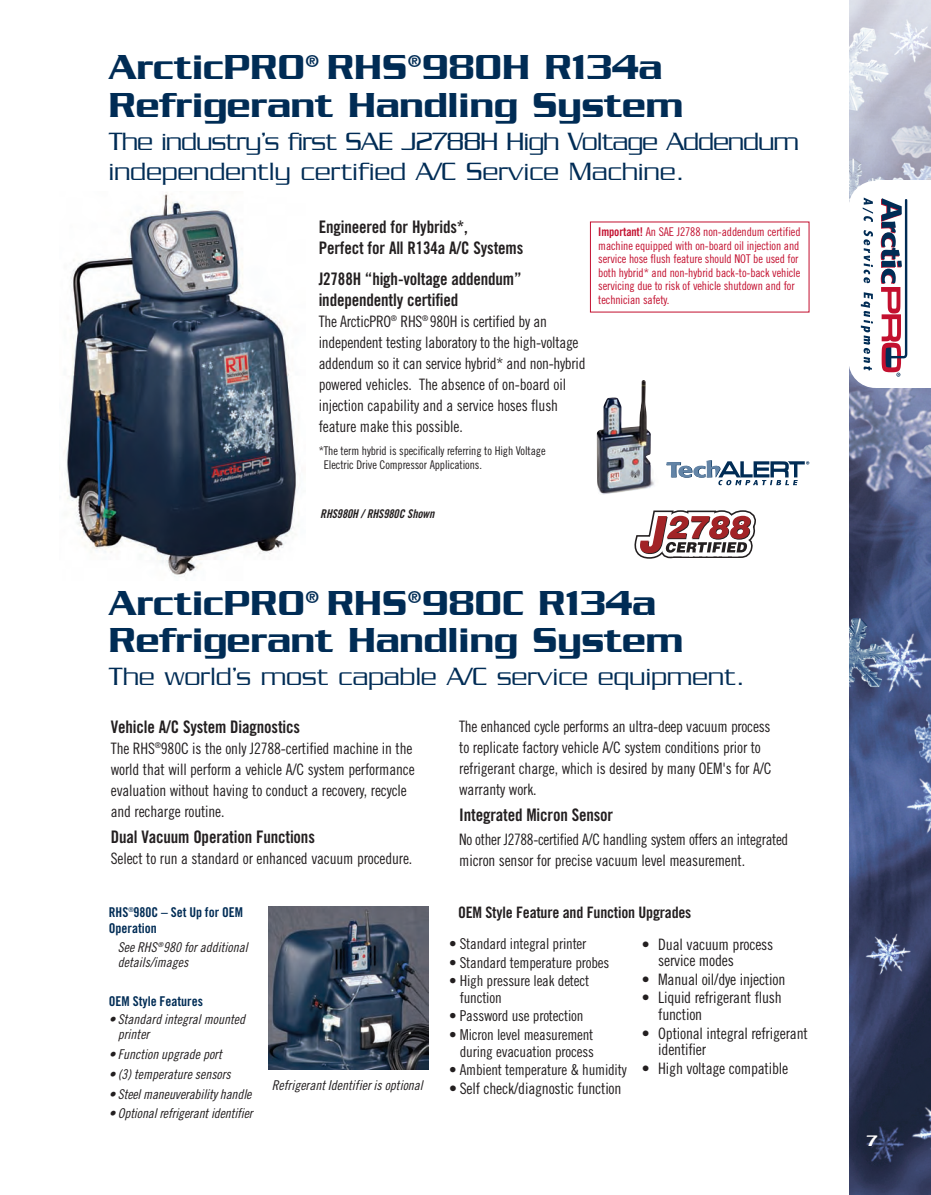
<style>
.page{position:relative;width:931px;height:1195px;background:#fff}
.page>*{position:absolute;margin:0;border:0;box-sizing:border-box;transform-origin:0 0}
.t1{font:500 37.5px/37.5px "Serpentine";color:#002c55}
.t2{font:300 27px/30px "Serpentine";letter-spacing:-.02em;color:#002c55;scale:.96 1}
.t3{font:300 27px "Serpentine";letter-spacing:.015em;color:#002c55;scale:.96 1}
.t4{font:17.25px/21px "Trade Gothic Bold Cond Twenty";letter-spacing:-.01em;color:#231f20}
.t5{font:500 16.5px "Serpentine";color:#fff}
.t6{font:15.75px/21px "Trade Gothic Cond Eighteen";letter-spacing:-.01em;color:#231f20}
.t7{font:15.75px/21px "Trade Gothic Cond Eighteen";letter-spacing:-.01em;color:#231f20;scale:.96 1}
.t8{font:15.75px "Trade Gothic Bold Cond Twenty";letter-spacing:-.015em;color:#231f20}
.t9{font:15px/16.5px "Trade Gothic Cond Eighteen";letter-spacing:-.015em;color:#231f20}
.t10{font:13.5px/15px "Trade Gothic Cond Eighteen Obl";color:#231f20}
.t11{font:13.5px/16.5px "Trade Gothic Bold Cond Twenty";color:#002c55}
.t12{font:12px/13.5px "Trade Gothic Cond Eighteen";letter-spacing:-.01em;color:#c3102f}
.t13{font:12px/13.5px "Trade Gothic Cond Eighteen";letter-spacing:-.01em;color:#231f20}
.t14{font:12px "Trade Gothic Bold Cond Twenty Obl";letter-spacing:-.01em;color:#231f20}
.s1{font-family:"Trade Gothic Bold Cond Twenty"}
</style>
<div class="page">
<img style="left:849px;top:0;width:81px;height:1194px">
<div style="left:876px;top:181px;width:54px;height:207px;background:#fff"></div>
<div style="left:848px;top:181px;width:78px;height:207px;background:#fff;border-radius:27px"></div>
<svg style="left:862px;top:197px;width:11px;height:25px"></svg>
<svg style="left:863px;top:230px;width:10px;height:53px"></svg>
<svg style="left:860px;top:292px;width:13px;height:78px"></svg>
<svg style="left:880px;top:198px;width:27px;height:178px"></svg>
<img style="left:269px;top:906px;width:159px;height:163px">
<svg style="left:634px;top:510px;width:122px;height:48px"></svg>
<svg style="left:666px;top:460px;width:143px;height:25px"></svg>
<img style="left:596px;top:380px;width:58px;height:115px">
<img style="left:66px;top:192px;width:231px;height:385px">
<h1 class="t1" style="left:109px;top:52px;width:576px">ArcticPRO<sup>®</sup> RHS<sup>®</sup>980H R134a<br>Refrigerant Handling System</h1>
<h2 class="t2" style="left:109px;top:129px;width:720px">The industry’s first SAE J2788H High Voltage Addendum independently certified A/C Service Machine.</h2>
<p class="t4" style="left:319px;top:218px;width:206px">Engineered for Hybrids*,<br>Perfect for All R134a A/C Systems</p>
<p class="t4" style="left:319px;top:270px;width:204px">J2788H “high-voltage addendum” independently certified</p>
<p class="t6" style="left:319px;top:312px;width:268px">The ArcticPRO<sup>®</sup> RHS<sup>®</sup> 980H is certified by an independent testing laboratory to the high-voltage addendum so it can service hybrid* and non-hybrid powered vehicles. The absence of on-board oil injection capability and a service hoses flush feature make this possible.</p>
<p class="t13" style="left:324px;top:445px;width:223px;text-indent:-5px">*The term hybrid is specifically referring to High Voltage<br>Electric Drive Compressor Applications.</p>
<p class="t12" style="left:598px;top:226px;width:204px"><span class="s1">Important!</span> An SAE J2788 non-addendum certified machine equipped with on-board oil injection and service hose flush feature should NOT be used for both hybrid* and non-hybrid back-to-back vehicle servicing due to risk of vehicle shutdown and for technician safety.</p>
<p class="t14" style="left:320px;top:509px;width:116px">RHS980H / RHS980C Shown</p>
<h1 class="t1" style="left:109px;top:587px;width:576px">ArcticPRO<sup>®</sup> RHS<sup>®</sup>980C R134a<br>Refrigerant Handling System</h1>
<h2 class="t3" style="left:109px;top:668px;width:664px">The world’s most capable A/C service equipment.</h2>
<p class="t4" style="left:111px;top:717px;width:191px">Vehicle A/C System Diagnostics</p>
<p class="t6" style="left:111px;top:738px;width:305px">The RHS<sup>®</sup>980C is the only J2788-certified machine in the world that will perform a vehicle A/C system performance evaluation without having to conduct a recovery, recycle and recharge routine.</p>
<p class="t4" style="left:111px;top:827px;width:205px">Dual Vacuum Operation Functions</p>
<p class="t6" style="left:111px;top:849px;width:303px">Select to run a standard or enhanced vacuum procedure.</p>
<p class="t11" style="left:109px;top:904px;width:136px">RHS<sup>®</sup>980C – Set Up for OEM<br>Operation</p>
<p class="t10" style="left:118px;top:940px;width:131px">See RHS <sup>®</sup>980 for additional details/images</p>
<p class="t11" style="left:109px;top:993px;width:96px">OEM Style Features</p>
<p class="t10" style="left:118px;top:1012px;width:129px;text-indent:-9px">• Standard integral mounted printer</p>
<p class="t10" style="left:109px;top:1047px;width:114px">• Function upgrade port</p>
<p class="t10" style="left:109px;top:1067px;width:123px">• (3) temperature sensors</p>
<p class="t10" style="left:109px;top:1087px;width:144px">• Steel maneuverability handle</p>
<p class="t10" style="left:109px;top:1106px;width:145px">• Optional refrigerant identifier</p>
<p class="t10" style="left:272px;top:1078px;width:153px">Refrigerant Identifier is optional</p>
<p class="t6" style="left:459px;top:716px;width:314px">The enhanced cycle performs an ultra-deep vacuum process to replicate factory vehicle A/C system conditions prior to refrigerant charge, which is desired by many OEM's for A/C warranty work.</p>
<p class="t4" style="left:459px;top:805px;width:155px">Integrated Micron Sensor</p>
<p class="t7" style="left:459px;top:830px;width:344px">No other J2788-certified A/C handling system offers an integrated micron sensor for precise vacuum level measurement.</p>
<p class="t8" style="left:458px;top:906px;width:235px">OEM Style Feature and Function Upgrades</p>
<p class="t6" style="left:658px;top:936px;width:117px;line-height:16.5px;text-indent:-16px">• Dual vacuum process service modes</p>
<p class="t6" style="left:641px;top:969px;width:145px">• Manual oil/dye injection</p>
<p class="t6" style="left:658px;top:990px;width:125px;line-height:16.5px;text-indent:-16px">• Liquid refrigerant flush function</p>
<p class="t6" style="left:658px;top:1025px;width:151px;line-height:16.5px;text-indent:-16px">• Optional integral refrigerant identifier</p>
<p class="t6" style="left:641px;top:1058px;width:148px">• High voltage compatible</p>
<p class="t9" style="left:449px;top:936px;width:139px">• Standard integral printer</p>
<p class="t9" style="left:449px;top:955px;width:162px">• Standard temperature probes</p>
<p class="t9" style="left:460px;top:973px;width:131px;text-indent:-11px">• High pressure leak detect function</p>
<p class="t9" style="left:449px;top:1008px;width:136px">• Password use protection</p>
<p class="t9" style="left:449px;top:1027px;width:146px;text-align:right">• Micron level measurement during evacuation process</p>
<p class="t9" style="left:449px;top:1062px;width:179px">• Ambient temperature &amp; humidity</p>
<p class="t6" style="left:449px;top:1078px;width:174px">• Self check/diagnostic function</p>
<p class="t5" style="left:866px;top:1134px;width:12px">7</p>
</div>
